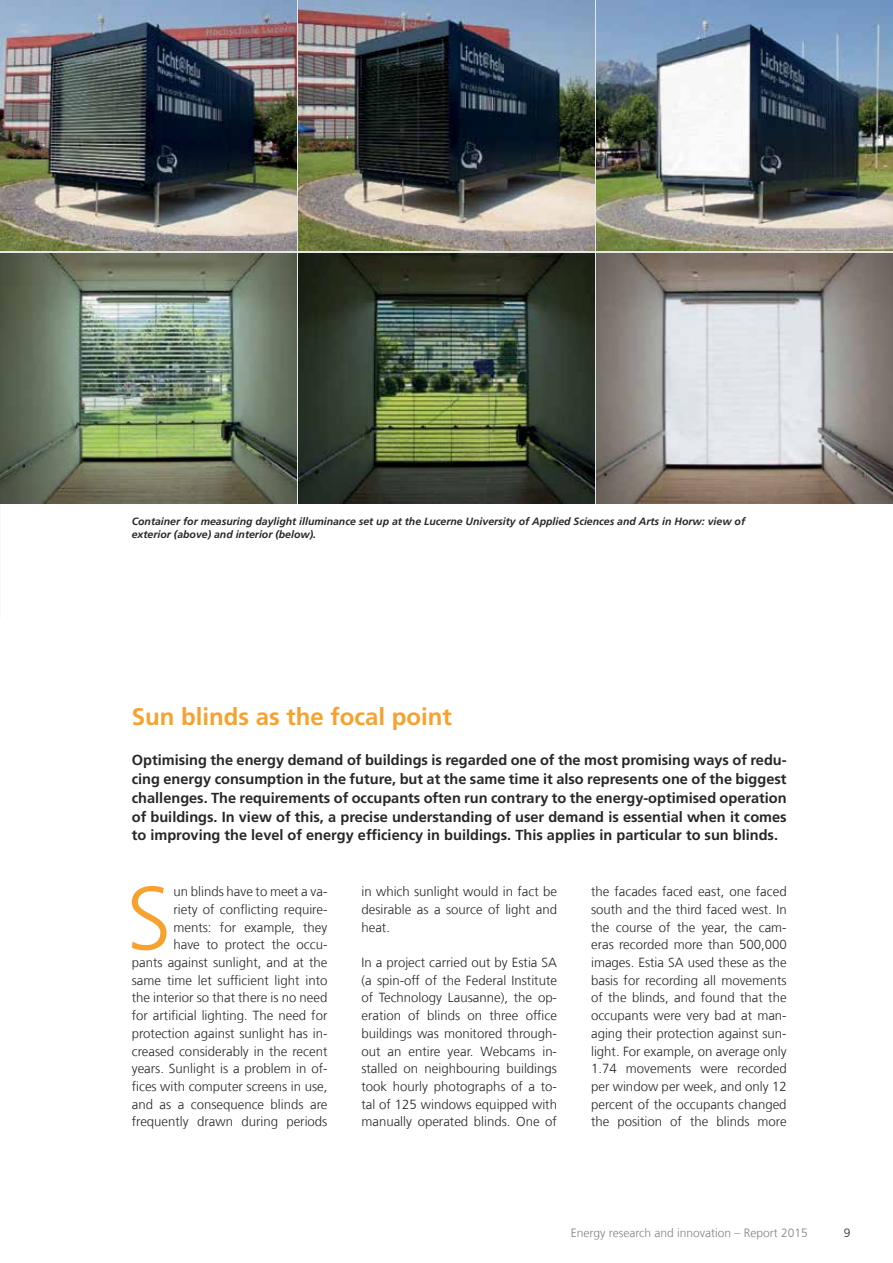
<style>
.page{position:relative;width:893px;height:1263px;background:#fff}
.page>*{position:absolute;margin:0;border:0;box-sizing:border-box;transform-origin:0 0}
.t1{font:300 89.25px "Frutiger LT Com";color:#f6a22f}
.t2{font:700 24px "Frutiger LT Com";color:#f6a22f}
.t3{font:700 14.55px/18.8px "Frutiger LT Com";color:#292829;text-align:justify}
.t4{font:300 13.2px/17.7px "Frutiger LT Com";color:#292829;text-align:justify}
.t5{font:300 12px "Frutiger LT Com";color:#808285}
.t6{font:300 12px "Frutiger LT Com";color:#292829}
.t7{font:italic 700 10.5px/13.5px "Frutiger LT Com";color:#292829}
</style>
<div class="page">
<img style="left:0;top:0;width:297px;height:251px">
<img style="left:596px;top:0;width:297px;height:251px">
<img style="left:299px;top:0;width:295px;height:251px">
<img style="left:0;top:253px;width:297px;height:251px">
<img style="left:596px;top:253px;width:297px;height:251px">
<img style="left:299px;top:253px;width:295px;height:251px">
<p class="t7" style="left:132px;top:514px;width:616px">Container for measuring daylight illuminance set up at the Lucerne University of Applied Sciences and Arts in Horw: view of exterior (above) and interior (below).</p>
<h2 class="t2" style="left:132px;top:703px;width:322px">Sun blinds as the focal point</h2>
<p class="t3" style="left:132px;top:751px;width:656px">Optimising the energy demand of buildings is regarded one of the most promising ways of redu&shy;cing energy consumption in the future, but at the same time it also represents one of the biggest challenges. The requirements of occupants often run contrary to the energy-optimised operation of buildings. In view of this, a precise understanding of user demand is essential when it comes to improving the level of energy efficiency in buildings. This applies in particular to sun blinds.</p>
<h1 class="t1" style="left:127px;top:867px;width:46px">S</h1>
<p class="t4" style="left:132px;top:883px;width:197px;text-align:right">un blinds have to meet a va-<br>riety of conflicting require-<br>ments: for example, they<br>have to protect the occu-<br>pants against sunlight, and at the same time let sufficient light into the interior so that there is no need for artificial lighting. The need for protection against sunlight has in&shy;creased considerably in the recent years. Sunlight is a problem in of&shy;fices with computer screens in use, and as a consequence blinds are frequently drawn during periods</p>
<p class="t4" style="left:361px;top:883px;width:197px">in which sunlight would in fact be desirable as a source of light and heat.</p>
<p class="t4" style="left:361px;top:954px;width:197px">In a project carried out by Estia SA (a spin-off of the Federal Institute of Technology Lausanne), the op&shy;eration of blinds on three office buildings was monitored through&shy;out an entire year. Webcams in&shy;stalled on neighbouring buildings took hourly photographs of a to&shy;tal of 125 windows equipped with manually operated blinds. One of</p>
<p class="t4" style="left:591px;top:883px;width:197px">the facades faced east, one faced south and the third faced west. In the course of the year, the cam&shy;eras recorded more than 500,000 images. Estia SA used these as the basis for recording all movements of the blinds, and found that the occupants were very bad at man&shy;aging their protection against sun&shy;light. For example, on average only 1.74 movements were recorded per window per week, and only 12 percent of the occupants changed the position of the blinds more</p>
<p class="t5" style="left:571px;top:1226px;width:238px">Energy research and innovation – Report 2015</p>
<p class="t6" style="left:844px;top:1226px;width:8px">9</p>
</div>
